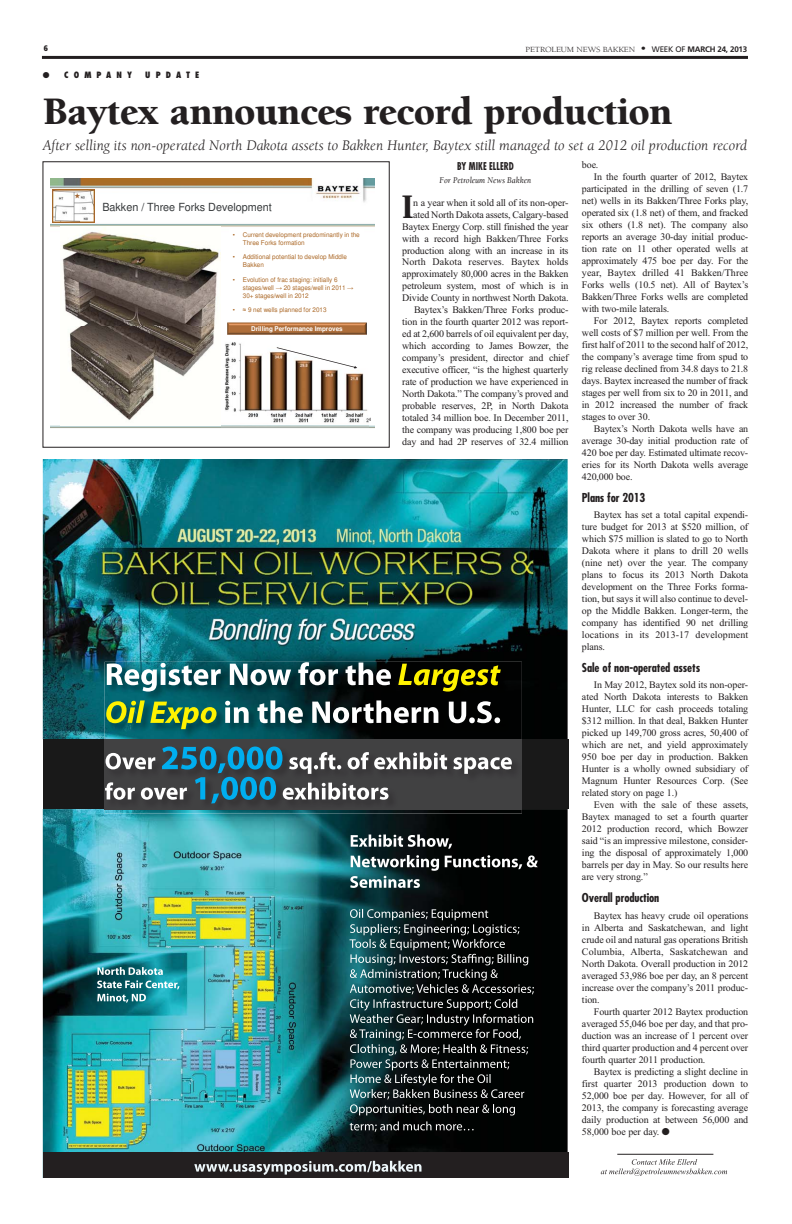
<style>
.page{position:relative;width:792px;height:1224px;background:#fff}
.page>*{position:absolute;margin:0;border:0;box-sizing:border-box;transform-origin:0 0}
.t1{font:900 40px "Berkeley";letter-spacing:-.015em;color:#231f20}
.t2{font:900 35.4px "Berkeley";color:#231f20;scale:.9 1}
.t3{font:italic 15px "Berkeley";color:#231f20}
.t4{font:700 condensed 12px "Futura";letter-spacing:-.01em;color:#231f20}
.t5{font:11.2px "Helvetica";color:#35383a}
.t6{font:700 condensed 10.5px "Futura";color:#231f20;scale:.9 1}
.t7{font:10px/12px "Times New Roman";letter-spacing:-.015em;color:#231f20;text-align:justify}
.t8{font:10px "Times New Roman";letter-spacing:.005em;color:#231f20}
.t9{font:italic 9px "Berkeley";color:#231f20;scale:.9 1}
.t10{font:800 condensed 8.5px "Futura";letter-spacing:.605em;color:#231f20}
.t11{font:8.1px "Berkeley";letter-spacing:-.015em;color:#231f20;scale:1.11 1}
.t12{font:900 condensed 8px "Frutiger";color:#231f20}
.t13{font:6.5px/7.8px "Helvetica";color:#ab6725}
.t14{font:700 6.5px "Helvetica";color:#fff}
.t15{font:4.6px "Helvetica";color:#231f20}
.s1{font-size:12px}
.s2{font-family:"Frutiger";font-size:8px}
.s3{font-family:"Frutiger";font-weight:700;font-size:8px}
</style>
<div class="page">
<hr style="left:42px;top:56px;width:706px;height:3px;background:#231f20">
<img style="left:43px;top:459px;width:525px;height:694px">
<div style="left:43px;top:739px;width:525px;height:70px;background:#191919"></div>
<img style="left:105px;top:662px;width:417px;height:152px">
<svg style="left:107px;top:662px;width:284px;height:30px"></svg>
<svg style="left:398px;top:664px;width:103px;height:28px;background:#565200"></svg>
<svg style="left:106px;top:700px;width:111px;height:29px;background:#588e42"></svg>
<svg style="left:225px;top:700px;width:275px;height:23px"></svg>
<svg style="left:105px;top:747px;width:407px;height:57px;background:#52626a"></svg>
<svg style="left:351px;top:835px;width:101px;height:14px"></svg>
<svg style="left:350px;top:855px;width:188px;height:33px;background:#394647"></svg>
<svg style="left:350px;top:909px;width:184px;height:223px;background:#283434"></svg>
<div style="left:43px;top:1153px;width:525px;height:25px;background:#231f20"></div>
<svg style="left:194px;top:1161px;width:228px;height:14px"></svg>
<svg style="left:97px;top:967px;width:83px;height:36px;background:#40939c"></svg>
<img style="left:50px;top:179px;width:324px;height:249px">
<img style="left:228px;top:322px;width:138px;height:12px">
<img style="left:61px;top:227px;width:159px;height:198px">
<img style="left:221px;top:338px;width:148px;height:89px">
<svg style="left:277px;top:347px;width:80px;height:22px"></svg>
<div style="left:229px;top:229px;width:135px;height:72px;background:#fff"></div>
<img style="left:52px;top:190px;width:43px;height:33px">
<div style="left:43px;top:162px;width:347px;height:286px;border:1px solid #231f20"></div>
<svg style="left:601px;top:1159px;width:126px;height:17px"></svg>
<hr style="left:617px;top:1154px;width:96px;height:1px;background:#231f20">
<svg style="left:74px;top:193px;width:6px;height:5px"></svg>
<p class="t12" style="left:44px;top:45px;width:6px">6</p>
<p class="t11" style="left:526px;top:46px;width:201px">PETROLEUM NEWS BAKKEN <span class="s1">•</span> <span class="s2">WEEK OF</span> <span class="s3">MARCH 24, 2013</span></p>
<p class="t10" style="left:43px;top:71px;width:91px">● COMPANY</p>
<p class="t10" style="left:145px;top:71px;width:56px">UPDATE</p>
<h1 class="t1" style="left:43px;top:96px;width:631px">Baytex announces record production</h1>
<h3 class="t3" style="left:43px;top:140px;width:706px">After selling its non-operated North Dakota assets to Bakken Hunter, Baytex still managed to set a 2012 oil production record</h3>
<p class="t6" style="left:457px;top:161px;width:65px">BY MIKE ELLERD</p>
<p class="t9" style="left:440px;top:177px;width:103px">For Petroleum News Bakken</p>
<h2 class="t2" style="left:402px;top:193px;width:15px">I</h2>
<p class="t7" style="left:582px;top:160px;width:18px">boe.</p>
<p class="t7" style="left:594px;top:172px;width:156px">In the fourth quarter of 2012, Baytex</p>
<p class="t7" style="left:582px;top:184px;width:168px">participated in the drilling of seven (1.7</p>
<p class="t7" style="left:582px;top:196px;width:168px">net) wells in its Bakken/Three Forks play,</p>
<p class="t7" style="left:582px;top:208px;width:168px">operated six (1.8 net) of them, and fracked</p>
<p class="t7" style="left:582px;top:220px;width:168px">six others (1.8 net). The company also</p>
<p class="t7" style="left:582px;top:232px;width:168px">reports an average 30-day initial produc-</p>
<p class="t7" style="left:582px;top:244px;width:168px">tion rate on 11 other operated wells at</p>
<p class="t7" style="left:582px;top:256px;width:168px">approximately 475 boe per day. For the</p>
<p class="t8" style="left:582px;top:270px;width:168px">year, Baytex drilled 41 Bakken/Three</p>
<p class="t7" style="left:582px;top:280px;width:168px">Forks wells (10.5 net). All of Baytex’s</p>
<p class="t7" style="left:582px;top:292px;width:168px">Bakken/Three Forks wells are completed</p>
<p class="t7" style="left:582px;top:304px;width:89px">with two-mile laterals.</p>
<p class="t7" style="left:594px;top:316px;width:156px">For 2012, Baytex reports completed</p>
<p class="t7" style="left:582px;top:328px;width:168px">well costs of $7 million per well. From the</p>
<p class="t7" style="left:582px;top:340px;width:168px">first half of 2011 to the second half of 2012,</p>
<p class="t7" style="left:582px;top:352px;width:168px">the company’s average time from spud to</p>
<p class="t7" style="left:582px;top:364px;width:168px">rig release declined from 34.8 days to 21.8</p>
<p class="t7" style="left:582px;top:376px;width:168px">days. Baytex increased the number of frack</p>
<p class="t7" style="left:582px;top:388px;width:168px">stages per well from six to 20 in 2011, and</p>
<p class="t7" style="left:582px;top:400px;width:168px">in 2012 increased the number of frack</p>
<p class="t7" style="left:582px;top:412px;width:70px">stages to over 30.</p>
<p class="t7" style="left:594px;top:424px;width:156px">Baytex’s North Dakota wells have an</p>
<p class="t7" style="left:582px;top:436px;width:168px">average 30-day initial production rate of</p>
<p class="t7" style="left:582px;top:448px;width:168px">420 boe per day. Estimated ultimate recov-</p>
<p class="t7" style="left:582px;top:460px;width:168px">eries for its North Dakota wells average</p>
<p class="t7" style="left:582px;top:472px;width:52px">420,000 boe.</p>
<p class="t4" style="left:582px;top:493px;width:65px">Plans for 2013</p>
<p class="t7" style="left:582px;top:510px;width:168px;text-indent:12px">Baytex has set a total capital expendi&shy;ture budget for 2013 at $520 million, of which $75 million is slated to go to North Dakota where it plans to drill 20 wells (nine net) over the year. The company plans to focus its 2013 North Dakota development on the Three Forks forma&shy;tion, but says it will also continue to devel&shy;op the Middle Bakken. Longer-term, the company has identified 90 net drilling locations in its 2013-17 development plans.</p>
<p class="t4" style="left:582px;top:663px;width:120px">Sale of non-operated assets</p>
<p class="t7" style="left:582px;top:680px;width:168px;text-indent:12px">In May 2012, Baytex sold its non-oper&shy;ated North Dakota interests to Bakken Hunter, LLC for cash proceeds totaling $312 million. In that deal, Bakken Hunter picked up 149,700 gross acres, 50,400 of which are net, and yield approximately 950 boe per day in production. Bakken Hunter is a wholly owned subsidiary of Magnum Hunter Resources Corp. (See related story on page 1.)</p>
<p class="t7" style="left:582px;top:800px;width:168px;text-indent:12px">Even with the sale of these assets, Baytex managed to set a fourth quarter 2012 production record, which Bowzer said “is an impressive milestone, consider&shy;ing the disposal of approximately 1,000 barrels per day in May. So our results here are very strong.”</p>
<p class="t4" style="left:582px;top:893px;width:79px">Overall production</p>
<p class="t7" style="left:582px;top:910px;width:168px;text-indent:12px">Baytex has heavy crude oil operations in Alberta and Saskatchewan, and light crude oil and natural gas operations British Columbia, Alberta, Saskatchewan and North Dakota. Overall production in 2012 averaged 53,986 boe per day, an 8 percent increase over the company’s 2011 produc&shy;tion.</p>
<p class="t7" style="left:582px;top:1006px;width:168px;text-indent:12px">Fourth quarter 2012 Baytex production averaged 55,046 boe per day, and that pro&shy;duction was an increase of 1 percent over third quarter production and 4 percent over fourth quarter 2011 production.</p>
<p class="t7" style="left:582px;top:1066px;width:168px;text-indent:12px">Baytex is predicting a slight decline in first quarter 2013 production down to 52,000 boe per day. However, for all of 2013, the company is forecasting average daily production at between 56,000 and 58,000 boe per day. ●</p>
<p class="t7" style="left:402px;top:198px;width:168px;text-align:right">n a year when it sold all of its non-oper&shy;ated North Dakota assets, Calgary-based Baytex Energy Corp. still finished the year with a record high Bakken/Three Forks production along with an increase in its North Dakota reserves. Baytex holds approximately 80,000 acres in the Bakken petroleum system, most of which is in Divide County in northwest North Dakota.<br>Baytex’s Bakken/Three Forks produc&shy;tion in the fourth quarter 2012 was report&shy;ed at 2,600 barrels of oil equivalent per day, which according to James Bowzer, the company’s president, director and chief executive officer, “is the highest quarterly rate of production we have experienced in North Dakota.” The company’s proved and probable reserves, 2P, in North Dakota totaled 34 million boe. In December 2011, the company was producing 1,800 boe per day and had 2P reserves of 32.4 million</p>
<p class="t5" style="left:102px;top:203px;width:171px">Bakken / Three Forks Development</p>
<p class="t13" style="left:243px;top:231px;width:118px;text-indent:-10px">• Current development predominantly in the<br>Three Forks formation</p>
<p class="t13" style="left:243px;top:254px;width:106px;text-indent:-10px">• Additional potential to develop Middle<br>Bakken</p>
<p class="t13" style="left:243px;top:276px;width:96px;text-indent:-10px">• Evolution of frac staging: initially 6 stages/well</p>
<p class="t13" style="left:243px;top:284px;width:104px;text-indent:41px">20 stages/well in 2011<br>30+ stages/well in 2012</p>
<p class="t13" style="left:233px;top:307px;width:95px">• 9 net wells planned for 2013</p>
<p class="t14" style="left:251px;top:326px;width:93px">Drilling Performance Improves</p>
<p class="t15" style="left:366px;top:418px;width:6px">24</p>
</div>
